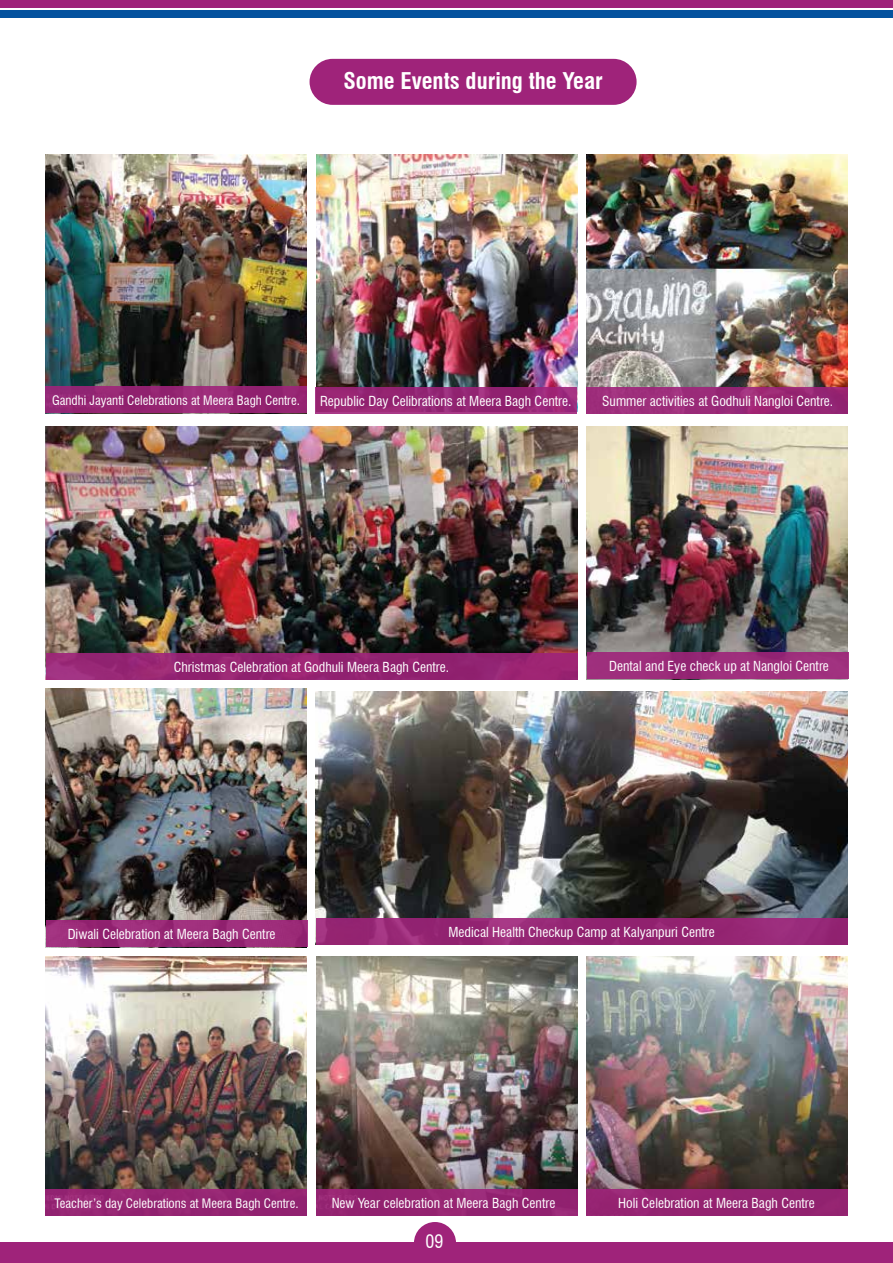
<style>
.page{position:relative;width:893px;height:1263px;background:#fff}
.page>*{position:absolute;margin:0;border:0;box-sizing:border-box;transform-origin:0 0}
.t1{font:700 condensed 22.5px "Swiss 721 BT";color:#fff}
.t2{font:condensed 18px "Swiss 721 BT";color:#fff}
.t3{font:condensed 13.5px "Swiss 721 BT";color:#fff}
.t4{font:condensed 12.75px "Swiss 721 BT";color:#fff}
</style>
<div class="page">
<div style="left:310px;top:59px;width:327px;height:46px;background:#9f237a;border-radius:23px"></div>
<img style="left:45px;top:426px;width:532px;height:254px">
<img style="left:316px;top:691px;width:532px;height:254px">
<img style="left:587px;top:426px;width:261px;height:254px">
<img style="left:45px;top:688px;width:262px;height:259px">
<img style="left:46px;top:957px;width:261px;height:232px">
<img style="left:316px;top:957px;width:261px;height:232px">
<img style="left:587px;top:957px;width:261px;height:258px">
<div style="left:0;top:0;width:893px;height:8px;background:#9f237a"></div>
<div style="left:0;top:10px;width:893px;height:8px;background:#05529e"></div>
<img style="left:45px;top:155px;width:262px;height:232px">
<img style="left:316px;top:154px;width:261px;height:258px">
<img style="left:587px;top:154px;width:261px;height:233px">
<div style="left:587px;top:387px;width:261px;height:26px;background:#9b2b79"></div>
<div style="left:46px;top:653px;width:531px;height:27px;background:linear-gradient(to right,#972876,#95216f)"></div>
<svg style="left:316px;top:918px;width:531px;height:27px;background:#962674"></svg>
<svg style="left:315px;top:387px;width:261px;height:26px;background:#972675"></svg>
<div style="left:45px;top:387px;width:262px;height:26px;background:#952572"></div>
<div style="left:45px;top:1189px;width:262px;height:27px;background:#952472"></div>
<div style="left:316px;top:1189px;width:261px;height:27px;background:#932270"></div>
<div style="left:586px;top:1189px;width:261px;height:26px;background:#942370"></div>
<div style="left:587px;top:652px;width:262px;height:27px;background:#9e2f7c"></div>
<div style="left:46px;top:920px;width:261px;height:27px;background:linear-gradient(to right,#9b2c79,#9b2a78)"></div>
<div style="left:0;top:1242px;width:893px;height:21px;background:#9f237a"></div>
<svg style="left:414px;top:1222px;width:42px;height:20px"></svg>
<h1 class="t1" style="left:343px;top:67px;width:261px">Some Events during the Year</h1>
<p class="t4" style="left:52px;top:393px;width:249px">Gandhi Jayanti Celebrations at Meera Bagh Centre.</p>
<p class="t3" style="left:320px;top:393px;width:253px">Republic Day Celibrations at Meera Bagh Centre.</p>
<p class="t3" style="left:602px;top:393px;width:233px">Summer activities at Godhuli Nangloi Centre.</p>
<p class="t3" style="left:174px;top:659px;width:277px">Christmas Celebration at Godhuli Meera Bagh Centre.</p>
<p class="t3" style="left:609px;top:658px;width:221px">Dental and Eye check up at Nangloi Centre</p>
<p class="t3" style="left:68px;top:926px;width:209px">Diwali Celebration at Meera Bagh Centre</p>
<p class="t3" style="left:448px;top:924px;width:268px">Medical Health Checkup Camp at Kalyanpuri Centre</p>
<p class="t4" style="left:55px;top:1196px;width:246px">Teacher’s day Celebrations at Meera Bagh Centre.</p>
<p class="t3" style="left:332px;top:1195px;width:225px">New Year celebration at Meera Bagh Centre</p>
<p class="t3" style="left:618px;top:1195px;width:198px">Holi Celebration at Meera Bagh Centre</p>
<h2 class="t2" style="left:425px;top:1230px;width:19px">09</h2>
</div>
